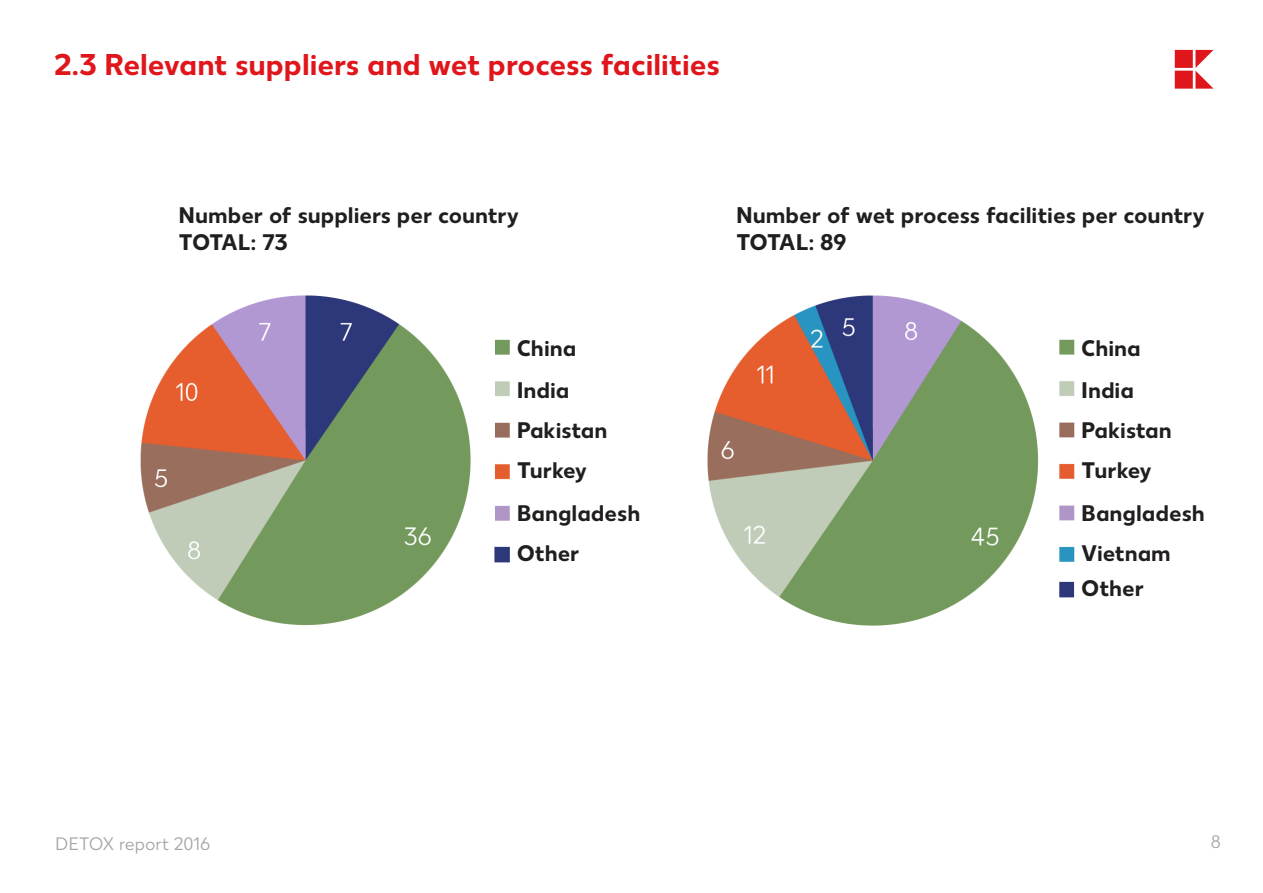
<style>
.page{position:relative;width:1263px;height:893px;background:#fff}
.page>*{position:absolute;margin:0;border:0;box-sizing:border-box;transform-origin:0 0}
.t1{font:700 30px "Kaufland";color:#df171c}
.t2{font:700 22.65px/27.2px "Kaufland";color:#211f1e}
.t3{font:700 22.5px/40.3px "Kaufland";color:#211f1e}
.t4{font:18px "Kaufland";color:#a4a5a6}
</style>
<div class="page">
<svg style="left:1175px;top:50px;width:38px;height:39px"></svg>
<img style="left:1059px;top:339px;width:16px;height:223px">
<img style="left:707px;top:295px;width:332px;height:331px">
<img style="left:1059px;top:581px;width:16px;height:17px">
<img style="left:495px;top:339px;width:15px;height:182px">
<img style="left:140px;top:295px;width:331px;height:331px">
<img style="left:494px;top:546px;width:16px;height:17px">
<h1 class="t1" style="left:54px;top:47px;width:667px">2.3 Relevant suppliers and wet process facilities</h1>
<p class="t3" style="left:179px;top:202px;width:342px;line-height:27px">Number of suppliers per country<br>TOTAL: 73</p>
<p class="t3" style="left:517px;top:327px;width:61px;line-height:42.6px">China<br>India</p>
<p class="t3" style="left:517px;top:410px;width:92px">Pakistan<br>Turkey</p>
<p class="t3" style="left:517px;top:493px;width:125px">Bangladesh<br>Other</p>
<p class="t2" style="left:736px;top:202px;width:470px">Number of wet process facilities per country<br>TOTAL: 89</p>
<p class="t3" style="left:1081px;top:327px;width:61px;line-height:42.6px">China<br>India</p>
<p class="t3" style="left:1081px;top:410px;width:92px">Pakistan<br>Turkey</p>
<p class="t3" style="left:1081px;top:493px;width:125px">Bangladesh<br>Vietnam</p>
<p class="t3" style="left:1081px;top:569px;width:64px">Other</p>
<p class="t4" style="left:55px;top:834px;width:156px">DETOX report 2016</p>
<p class="t4" style="left:1211px;top:832px;width:12px">8</p>
</div>
